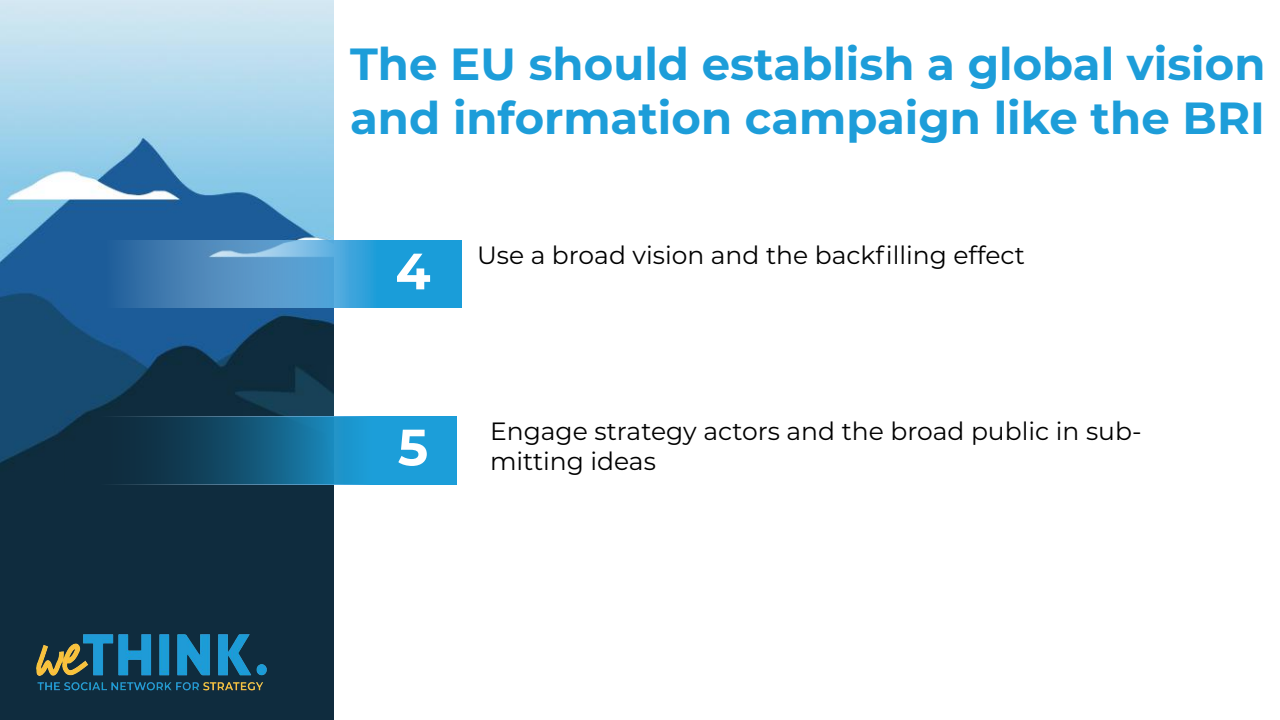
<style>
.page{position:relative;width:1280px;height:720px;background:#fff}
.page>*{position:absolute;margin:0;border:0;box-sizing:border-box;transform-origin:0 0}
.t1{font:700 51px "Montserrat";color:#fff}
.t2{font:700 45px/54px "Montserrat";color:#1d9dd9}
.t3{font:25px/30px "Montserrat";color:#000}
</style>
<div class="page">
<img style="left:0;top:0;width:334px;height:720px">
<img style="left:34px;top:632px;width:235px;height:58px">
<svg style="left:62px;top:418px;width:393px;height:65px;background:#156287"></svg>
<svg style="left:66px;top:240px;width:396px;height:68px;background:#3b8dc3"></svg>
<h2 class="t2" style="left:350px;top:34px;width:917px">The EU should establish a global vision and information campaign like the BRI</h2>
<h1 class="t1" style="left:395px;top:234px;width:37px">4</h1>
<p class="t3" style="left:477px;top:239px;width:549px">Use a broad vision and the backfilling effect</p>
<h1 class="t1" style="left:398px;top:410px;width:32px">5</h1>
<p class="t3" style="left:490px;top:415px;width:653px">Engage strategy actors and the broad public in sub&shy;mitting ideas</p>
</div>
